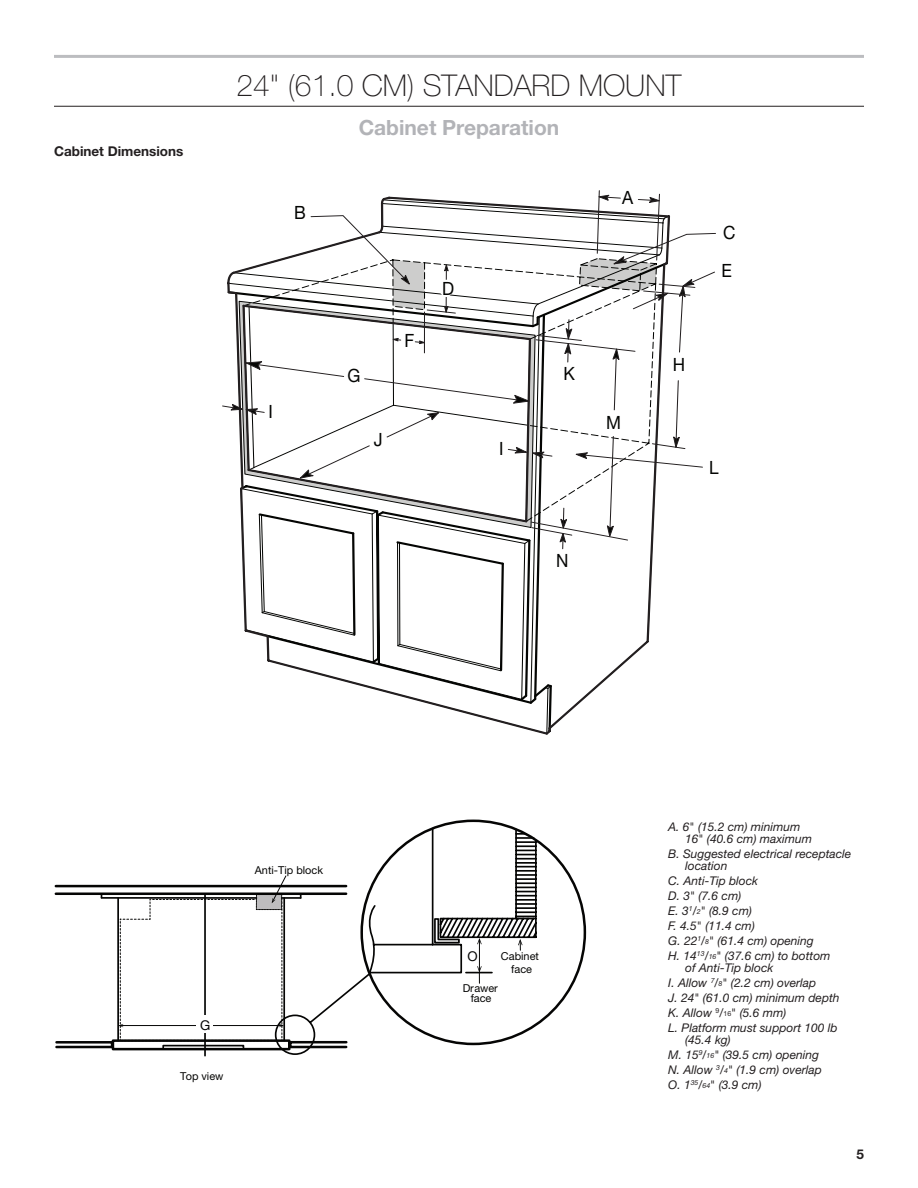
<style>
.page{position:relative;width:918px;height:1188px;background:#fff}
.page>*{position:absolute;margin:0;border:0;box-sizing:border-box;transform-origin:0 0}
.Heading_1{font:100 30px "Helvetica Neue";color:#231f20}
.Heading_2{font:700 21px "Helvetica Neue";color:#b2b3b7}
.t1{font:18.3px "Helvetica Neue LT Std";color:#040503;scale:.94 1}
.Body{font:700 13.5px "Helvetica Neue LT Std";color:#231f20}
.t2{font:13.5px "Helvetica Neue LT Std";color:#050504}
.t3{font:700 13.5px "Helvetica Neue";color:#231f20}
.Table_Callouts{font:italic 12px/12px "Helvetica Neue LT Std";color:#231f20}
.t4{font:10.95px/10.5px "Helvetica Neue LT Std";color:#050504;text-align:center}
.s1{font-style:normal}
.s2{font-size:7.05px}
.s3{font-style:normal;font-size:7.05px}
</style>
<div class="page">
<hr style="left:54px;top:55px;width:810px;height:3px;background:#bcbdc0">
<hr style="left:54px;top:106px;width:810px;height:1px;background:#231f20">
<svg style="left:222px;top:190px;width:494px;height:544px"></svg>
<svg style="left:55px;top:875px;width:293px;height:174px"></svg>
<svg style="left:100px;top:892px;width:394px;height:164px"></svg>
<svg style="left:365px;top:827px;width:173px;height:156px"></svg>
<p class="Body" style="left:54px;top:143px;width:131px">Cabinet Dimensions</p>
<h1 class="Heading_1" style="left:237px;top:68px;width:446px">24" (61.0 CM) STANDARD MOUNT</h1>
<h2 class="Heading_2" style="left:359px;top:114px;width:202px">Cabinet Preparation</h2>
<p class="t1" style="left:294px;top:202px;width:14px">B</p>
<p class="t1" style="left:268px;top:401px;width:6px">I</p>
<p class="t1" style="left:348px;top:364px;width:15px">G</p>
<p class="t1" style="left:374px;top:429px;width:11px">J</p>
<p class="t1" style="left:405px;top:329px;width:12px">F</p>
<p class="t1" style="left:442px;top:278px;width:14px">D</p>
<p class="t1" style="left:499px;top:437px;width:6px">I</p>
<p class="t1" style="left:622px;top:186px;width:13px">A</p>
<p class="t1" style="left:563px;top:362px;width:14px">K</p>
<p class="t1" style="left:606px;top:412px;width:17px">M</p>
<p class="t1" style="left:673px;top:354px;width:15px">H</p>
<p class="t1" style="left:723px;top:222px;width:15px">C</p>
<p class="t1" style="left:721px;top:259px;width:13px">E</p>
<p class="t1" style="left:709px;top:456px;width:12px">L</p>
<p class="t1" style="left:556px;top:550px;width:15px">N</p>
<p class="t4" style="left:255px;top:864px;width:70px">Anti-Tip block</p>
<p class="t2" style="left:200px;top:1017px;width:12px">G</p>
<p class="t4" style="left:180px;top:1071px;width:45px">Top view</p>
<p class="t2" style="left:467px;top:948px;width:12px">O</p>
<p class="t4" style="left:501px;top:950px;width:40px;line-height:12.1px">Cabinet face</p>
<p class="t4" style="left:463px;top:983px;width:37px">Drawer face</p>
<p class="Table_Callouts" style="left:685px;top:820px;width:128px;text-indent:-17px">A. 6<span class="s1">"</span> (15.2 cm) minimum<br>16<span class="s1">"</span> (40.6 cm) maximum</p>
<p class="Table_Callouts" style="left:685px;top:847px;width:168px;text-indent:-17px">B. Suggested electrical receptacle location</p>
<p class="Table_Callouts" style="left:668px;top:874px;width:91px">C. Anti-Tip block</p>
<p class="Table_Callouts" style="left:668px;top:889px;width:75px">D. 3<span class="s1">"</span> (7.6 cm)</p>
<p class="Table_Callouts" style="left:668px;top:904px;width:85px">E. 3<sup>1</sup>/<span class="s2">2</span><span class="s1">"</span> (8.9 cm)</p>
<p class="Table_Callouts" style="left:668px;top:919px;width:88px">F. 4.5<span class="s1">"</span> (11.4 cm)</p>
<p class="Table_Callouts" style="left:668px;top:934px;width:147px">G. 22<sup>1</sup>/<span class="s2">8</span><span class="s1">"</span> (61.4 cm) opening</p>
<p class="Table_Callouts" style="left:685px;top:949px;width:147px;text-indent:-17px">H. 14<sup>13</sup>/<span class="s2">16</span><span class="s1">"</span> (37.6 cm) to bottom of Anti-Tip block</p>
<p class="Table_Callouts" style="left:668px;top:976px;width:150px">I. Allow <sup>7</sup>/<span class="s2">8</span><span class="s1">"</span> (2.2 cm) overlap</p>
<p class="Table_Callouts" style="left:668px;top:991px;width:173px">J. 24<span class="s1">"</span> (61.0 cm) minimum depth</p>
<p class="Table_Callouts" style="left:668px;top:1006px;width:120px">K. Allow <sup>9</sup><span class="s1">/</span><span class="s3">16</span><span class="s1">"</span> (5.6 mm)</p>
<p class="Table_Callouts" style="left:685px;top:1021px;width:154px;text-indent:-17px">L. Platform must support 100 lb (45.4 kg)</p>
<p class="Table_Callouts" style="left:668px;top:1048px;width:152px">M. 15<sup>9</sup>/<span class="s2">16</span><span class="s1">"</span> (39.5 cm) opening</p>
<p class="Table_Callouts" style="left:668px;top:1063px;width:155px">N. Allow <sup>3</sup>/<span class="s2">4</span><span class="s1">"</span> (1.9 cm) overlap</p>
<p class="Table_Callouts" style="left:668px;top:1078px;width:95px">O. 1<sup>35</sup>/<span class="s2">64</span><span class="s1">"</span> (3.9 cm)</p>
<p class="t3" style="left:856px;top:1146px;width:9px">5</p>
</div>
